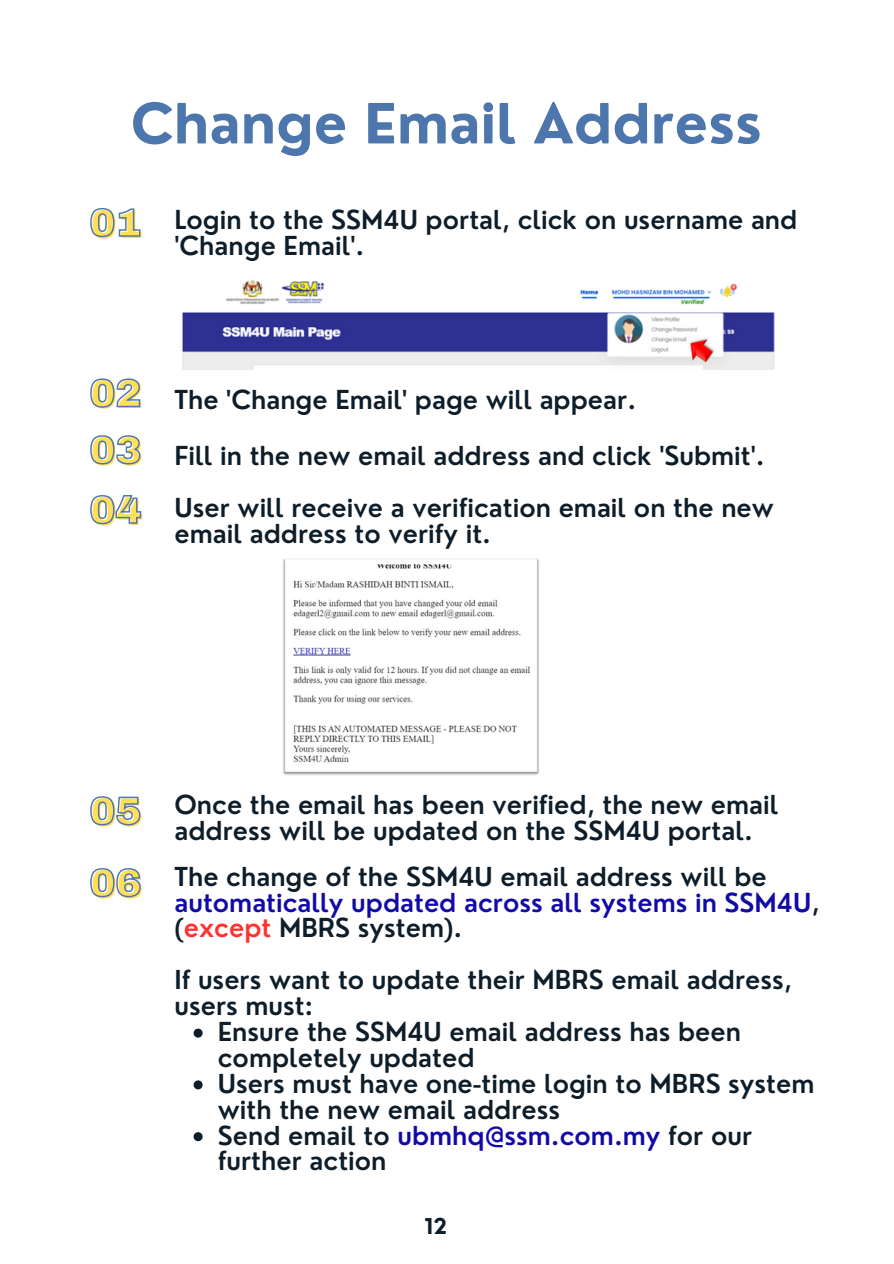
<style>
.page{position:relative;width:894px;height:1264px;background:#fff}
.page>*{position:absolute;margin:0;border:0;box-sizing:border-box;transform-origin:0 0}
.t1{font:700 54px "Nourd";color:#4d76ad}
.t2{font:900 39px/59.7px "Archivo";color:#ffde59}
.t3{font:600 25.5px/25.8px "Nourd";color:#0d1d29}
.t4{font:700 21.3px "Nourd";color:#0d1d29}
.s1{font-family:"Archivo";font-weight:900;font-size:39px;color:#ffde59}
.s2{color:#120aa7}
.s3{color:#ff3131}
</style>
<div class="page">
<img style="left:182px;top:280px;width:593px;height:89px">
<img style="left:283px;top:558px;width:256px;height:217px">
<svg style="left:90px;top:208px;width:51px;height:30px"></svg>
<svg style="left:90px;top:378px;width:51px;height:30px"></svg>
<svg style="left:90px;top:435px;width:51px;height:30px"></svg>
<svg style="left:90px;top:495px;width:52px;height:30px"></svg>
<svg style="left:90px;top:796px;width:51px;height:30px"></svg>
<svg style="left:193px;top:1028px;width:9px;height:9px"></svg>
<svg style="left:193px;top:1080px;width:9px;height:9px"></svg>
<svg style="left:193px;top:1132px;width:9px;height:9px"></svg>
<svg style="left:90px;top:868px;width:51px;height:30px"></svg>
<p class="t1" style="left:131px;top:89px;width:632px">Change Email Address</p>
<h2 class="t3" style="left:174px;top:206px;width:624px;text-indent:-83px"><span class="s1">01</span> Login to the SSM4U portal, click on username and 'Change Email'.</h2>
<h2 class="t3" style="left:91px;top:386px;width:546px"><span class="s1">02</span> The 'Change Email' page will appear.</h2>
<h2 class="t2" style="left:91px;top:422px;width:54px">03<br>04</h2>
<h2 class="t3" style="left:174px;top:443px;width:591px">Fill in the new email address and click 'Submit'.</h2>
<p class="t3" style="left:174px;top:494px;width:601px">User will receive a verification email on the new email address to verify it.</p>
<h2 class="t2" style="left:91px;top:783px;width:54px">05</h2>
<h2 class="t2" style="left:91px;top:855px;width:54px">06</h2>
<p class="t3" style="left:174px;top:791px;width:605px">Once the email has been verified, the new email address will be updated on the SSM4U portal.</p>
<h2 class="t3" style="left:174px;top:863px;width:646px">The change of the SSM4U email address will be <span class="s2">automatically updated across all systems in SSM4U</span>, (<span class="s3">except</span> MBRS system).</h2>
<h2 class="t3" style="left:174px;top:966px;width:619px">If users want to update their MBRS email address, users must:</h2>
<h2 class="t3" style="left:218px;top:1018px;width:524px">Ensure the SSM4U email address has been completely updated</h2>
<p class="t3" style="left:218px;top:1070px;width:598px">Users must have one-time login to MBRS system with the new email address</p>
<p class="t3" style="left:218px;top:1122px;width:535px">Send email to <span class="s2">ubmhq@ssm.com.my</span> for our further action</p>
<p class="t4" style="left:424px;top:1212px;width:24px">12</p>
</div>
